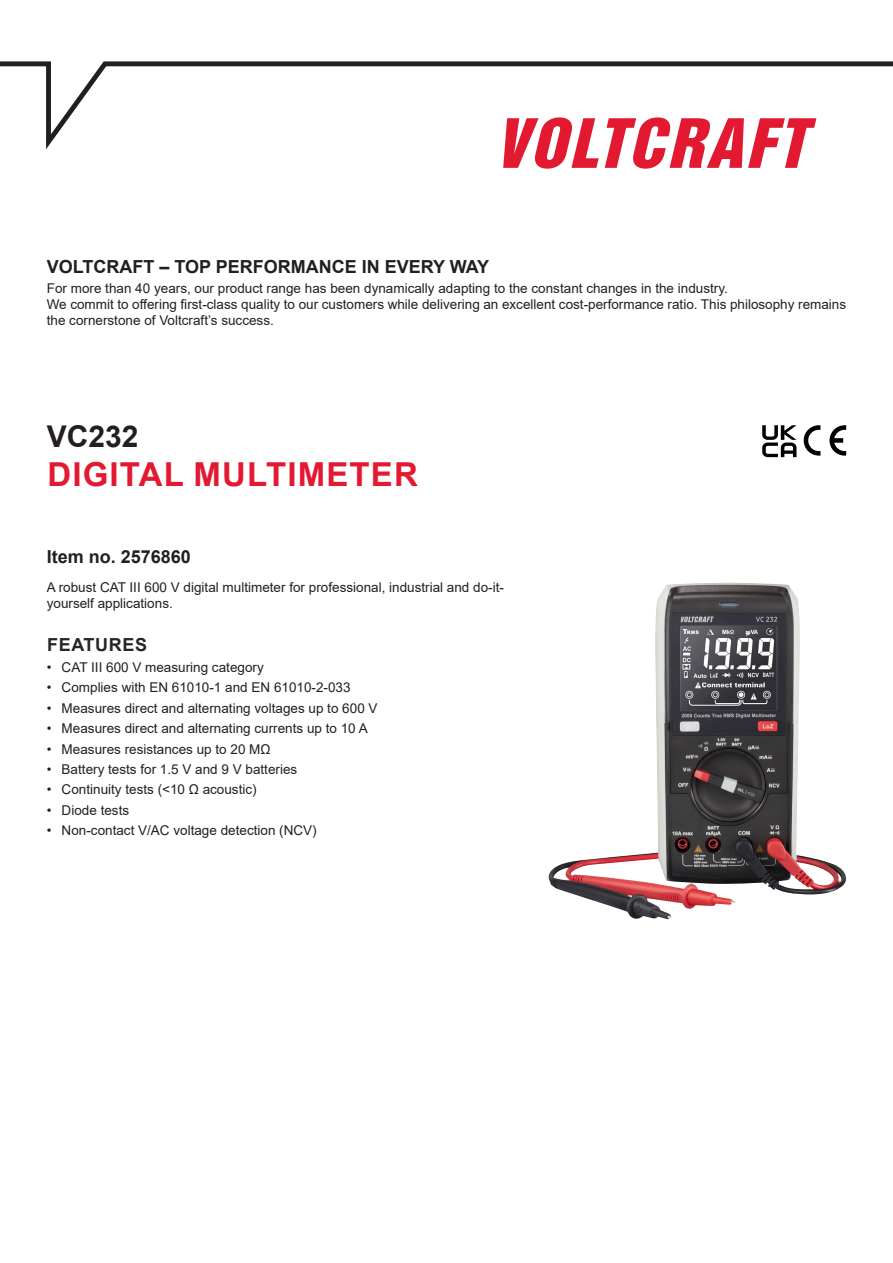
<style>
.page{position:relative;width:893px;height:1263px;background:#fff}
.page>*{position:absolute;margin:0;border:0;box-sizing:border-box;transform-origin:0 0}
.DS-productname{font:700 33px "Arial";letter-spacing:.035em;color:#e21931}
.DS-model-number{font:700 30px "Arial";color:#231f20}
.DS-tagline{font:700 18px "Arial";color:#231f20}
.DS-bn-number{font:700 18px "Arial";color:#231f20}
.DS-title{font:700 18px "Arial";letter-spacing:.035em;color:#282526}
.DS-brand-statement{font:13.5px/16.2px "Arial";color:#231f20}
.DS-product-description{font:13.5px/16.2px "Arial";color:#231f20}
</style>
<div class="page">
<svg style="left:0;top:61px;width:893px;height:88px"></svg>
<svg style="left:503px;top:117px;width:96px;height:52px"></svg>
<svg style="left:605px;top:117px;width:211px;height:52px"></svg>
<svg style="left:829px;top:425px;width:17px;height:31px"></svg>
<svg style="left:804px;top:425px;width:16px;height:31px"></svg>
<img style="left:549px;top:583px;width:297px;height:336px">
<svg style="left:762px;top:425px;width:35px;height:32px"></svg>
<p class="DS-tagline" style="left:47px;top:253px;width:444px">VOLTCRAFT – TOP PERFORMANCE IN EVERY WAY</p>
<p class="DS-brand-statement" style="left:47px;top:280px;width:683px">For more than 40 years, our product range has been dynamically adapting to the constant changes in the industry.</p>
<p class="DS-brand-statement" style="left:47px;top:296px;width:801px">We commit to offering first-class quality to our customers while delivering an excellent cost-performance ratio. This philosophy remains the cornerstone of Voltcraft’s success.</p>
<p class="DS-model-number" style="left:47px;top:415px;width:93px">VC232</p>
<p class="DS-productname" style="left:47px;top:451px;width:372px">DIGITAL MULTIMETER</p>
<p class="DS-bn-number" style="left:47px;top:544px;width:146px">Item no. 2576860</p>
<p class="DS-product-description" style="left:47px;top:579px;width:459px">A robust CAT III 600 V digital multimeter for professional, industrial and do-it&shy;yourself applications.</p>
<p class="DS-title" style="left:47px;top:632px;width:102px">FEATURES</p>
<p class="DS-brand-statement" style="left:47px;top:659px;width:218px">• CAT III 600 V measuring category</p>
<p class="DS-brand-statement" style="left:47px;top:679px;width:305px">• Complies with EN 61010-1 and EN 61010-2-033</p>
<p class="DS-brand-statement" style="left:47px;top:700px;width:332px">• Measures direct and alternating voltages up to 600 V</p>
<p class="DS-brand-statement" style="left:47px;top:720px;width:323px">• Measures direct and alternating currents up to 10 A</p>
<p class="DS-brand-statement" style="left:47px;top:740px;width:225px">• Measures resistances up to 20 MΩ</p>
<p class="DS-brand-statement" style="left:47px;top:761px;width:252px">• Battery tests for 1.5 V and 9 V batteries</p>
<p class="DS-brand-statement" style="left:47px;top:781px;width:211px">• Continuity tests (&lt;10 Ω acoustic)</p>
<p class="DS-brand-statement" style="left:47px;top:802px;width:84px">• Diode tests</p>
<p class="DS-brand-statement" style="left:47px;top:822px;width:271px">• Non-contact V/AC voltage detection (NCV)</p>
</div>
